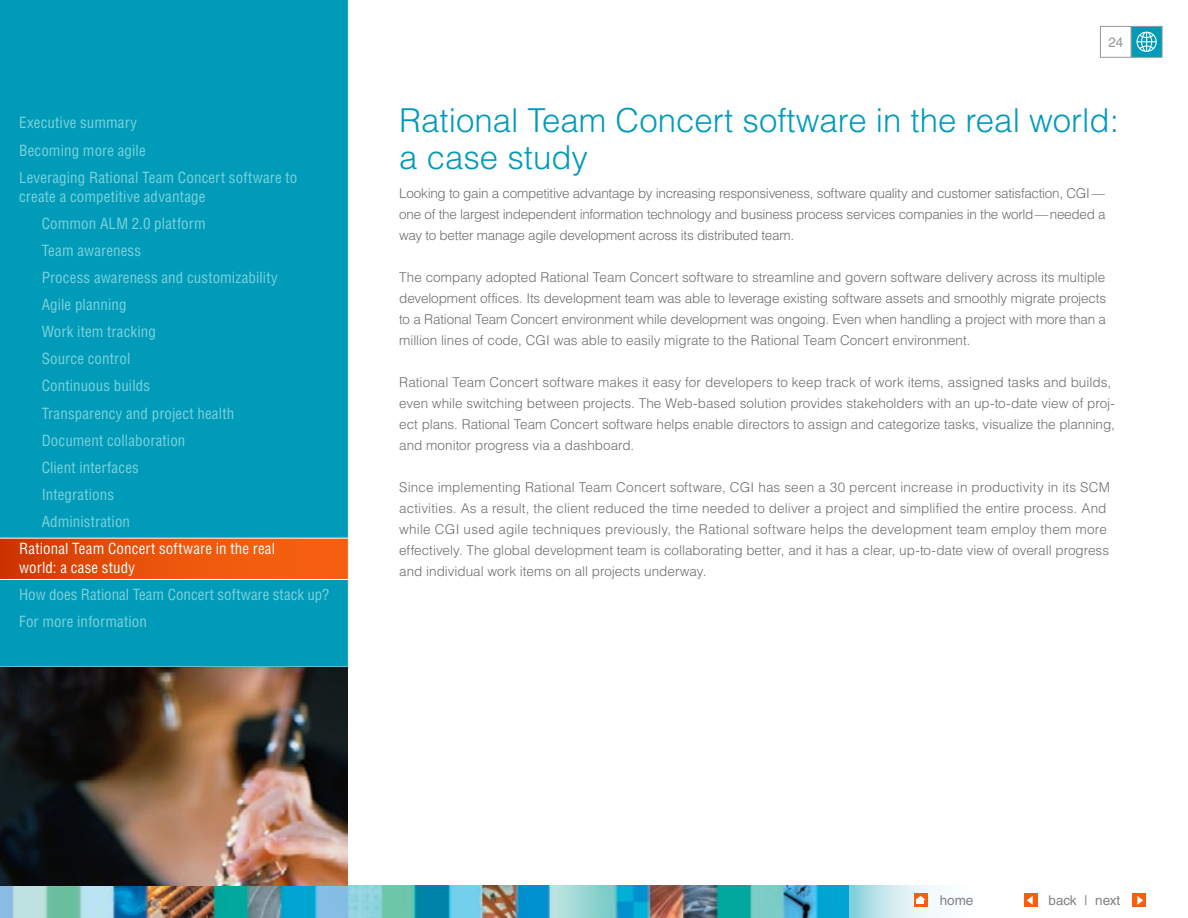
<style>
.page{position:relative;width:1188px;height:918px;background:#fff}
.page>*{position:absolute;margin:0;border:0;box-sizing:border-box;transform-origin:0 0}
.Header_1{font:300 33px/37.5px "Helvetica LT Std";color:#009bb9}
.t1{font:condensed 15px/27px "Helvetica LT Std";letter-spacing:.01em;color:#7dd2dc}
.t2{font:condensed 15px/19.5px "Helvetica LT Std";letter-spacing:.01em;color:#fff}
.Body{font:300 13.5px/21px "Helvetica LT Std";letter-spacing:.005em;color:#6d6f71;text-align:justify}
.t3{font:13.5px "Helvetica LT Std";color:#808285}
.t4{font:13.5px "Helvetica LT Std";color:#949698}
</style>
<div class="page">
<div style="left:0;top:0;width:349px;height:668px;background:#009bb9"></div>
<img style="left:0;top:886px;width:848px;height:32px">
<svg style="left:848px;top:886px;width:91px;height:32px"></svg>
<div style="left:1024px;top:893px;width:14px;height:14px;background:#f55f0f"></div>
<svg style="left:1027px;top:896px;width:6px;height:9px"></svg>
<div style="left:914px;top:893px;width:13px;height:14px;background:#f55f0f"></div>
<div style="left:1132px;top:893px;width:14px;height:14px;background:#f55f0f"></div>
<svg style="left:1137px;top:896px;width:6px;height:9px"></svg>
<svg style="left:915px;top:896px;width:11px;height:8px"></svg>
<div style="left:1100px;top:26px;width:32px;height:32px;background:#fff;border:1px solid #949698"></div>
<img style="left:0;top:668px;width:348px;height:218px">
<div style="left:1131px;top:26px;width:31px;height:32px;background:#009bb9;border:1px solid #949698"></div>
<svg style="left:0;top:538px;width:349px;height:42px;background:#e95814"></svg>
<svg style="left:1137px;top:32px;width:20px;height:20px"></svg>
<p class="t1" style="left:19px;top:109px;width:280px">Executive summary<br>Becoming more agile<br>Leveraging Rational Team Concert software to</p>
<p class="t1" style="left:42px;top:183px;width:238px;text-indent:-22px">create a competitive advantage<br>Common ALM 2.0 platform<br>Team awareness<br>Process awareness and customizability<br>Agile planning<br>Work item tracking<br>Source control<br>Continuous builds<br>Transparency and project health<br>Document collaboration<br>Client interfaces<br>Integrations<br>Administration</p>
<p class="t2" style="left:19px;top:539px;width:257px">Rational Team Concert software in the real world: a case study</p>
<p class="t1" style="left:19px;top:581px;width:312px">How does Rational Team Concert software stack up?<br>For more information</p>
<p class="t4" style="left:1109px;top:34px;width:16px">24</p>
<p class="Header_1" style="left:399px;top:101px;width:721px">Rational Team Concert software in the real world: a case study</p>
<p class="Body" style="left:399px;top:182px;width:708px">Looking to gain a competitive advantage by increasing responsiveness, software quality and customer satisfaction, CGI— one of the largest independent information technology and business process services companies in the world—needed a way to better manage agile development across its distributed team.</p>
<p class="Body" style="left:399px;top:266px;width:709px">The company adopted Rational Team Concert software to streamline and govern software delivery across its multiple development offices. Its development team was able to leverage existing software assets and smoothly migrate projects to a Rational Team Concert environment while development was ongoing. Even when handling a project with more than a million lines of code, CGI was able to easily migrate to the Rational Team Concert environment.</p>
<p class="Body" style="left:399px;top:371px;width:717px;text-align:left">Rational Team Concert software makes it easy for developers to keep track of work items, assigned tasks and builds, even while switching between projects. The Web-based solution provides stakeholders with an up-to-date view of proj&shy;ect plans. Rational Team Concert software helps enable directors to assign and categorize tasks, visualize the planning, and monitor progress via a dashboard.</p>
<p class="Body" style="left:399px;top:476px;width:712px;text-align:left">Since implementing Rational Team Concert software, CGI has seen a 30 percent increase in productivity in its SCM activities. As a result, the client reduced the time needed to deliver a project and simplified the entire process. And while CGI used agile techniques previously, the Rational software helps the development team employ them more effectively. The global development team is collaborating better, and it has a clear, up-to-date view of overall progress and individual work items on all projects underway.</p>
<p class="t3" style="left:940px;top:893px;width:35px">home</p>
<p class="t3" style="left:1048px;top:893px;width:73px">back | next</p>
</div>
